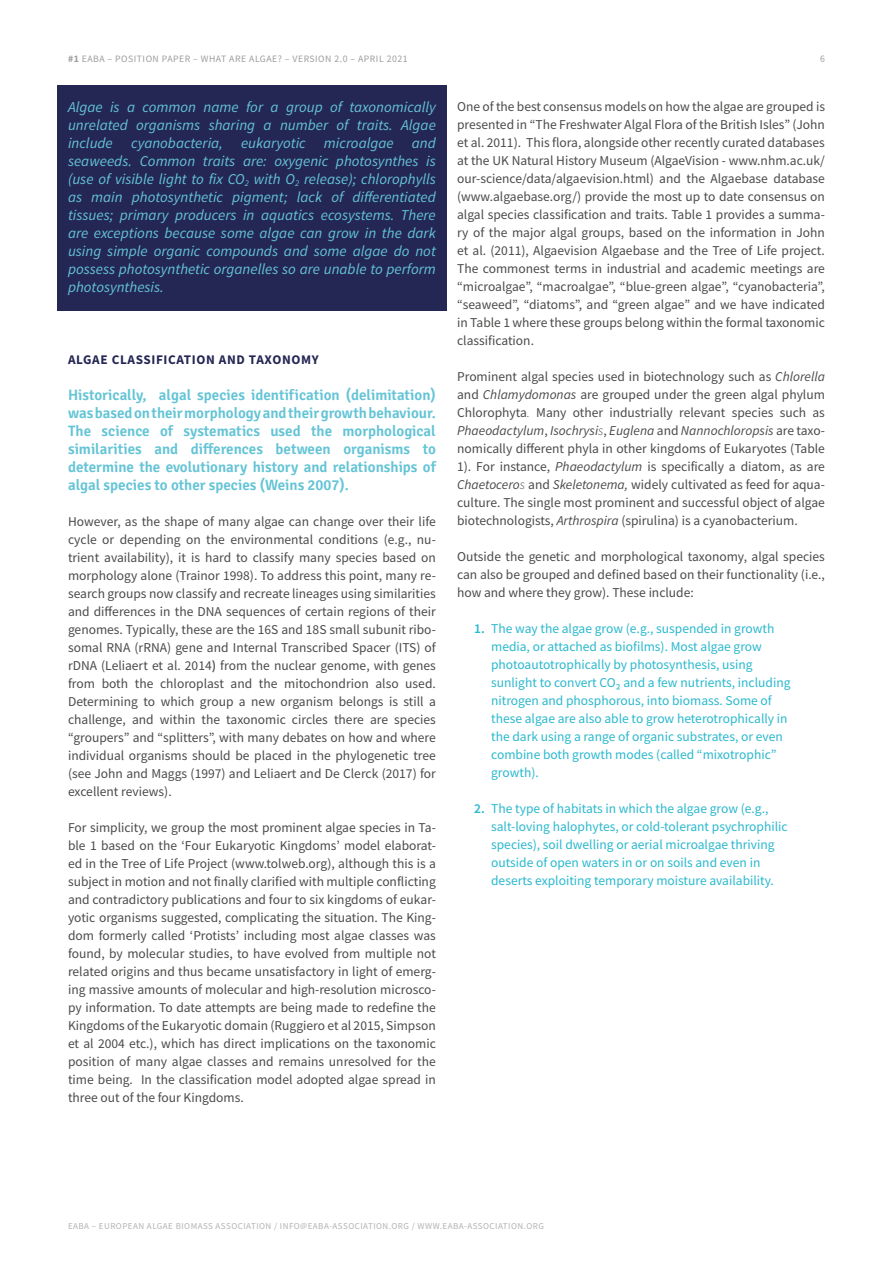
<style>
.page{position:relative;width:893px;height:1263px;background:#fff}
.page>*{position:absolute;margin:0;border:0;box-sizing:border-box;transform-origin:0 0}
.t1{font:italic 15px/18px "Source Sans Pro";color:#64c4d6;text-align:justify}
.t2{font:600 15px/18px "Signika";color:#64c4d6;text-align:justify}
.t3{font:13.5px/18px "Source Sans Pro";color:#4a4a49;text-align:justify}
.t4{font:13.5px/18px "Source Sans Pro";color:#29b8ce}
.t5{font:700 13.2px "Source Sans Pro";letter-spacing:.05em;color:#242753}
.t6{font:9.75px "Source Sans Pro";letter-spacing:.05em;color:#9d9d9c}
.t7{font:9px "Source Sans Pro";letter-spacing:.05em;color:#b3b2b2}
.s1{font-weight:700}
.s2{font-weight:600}
.s3{font-style:italic}
.s4{font-weight:300;font-style:italic}
</style>
<div class="page">
<div style="left:57px;top:85px;width:389px;height:225px;background:#242753"></div>
<p class="t6" style="left:68px;top:53px;width:341px"><span class="s1">#1</span> EABA – POSITION PAPER – WHAT ARE ALGAE? – VERSION 2.0 – APRIL 2021</p>
<p class="t6" style="left:820px;top:53px;width:6px">6</p>
<p class="t1" style="left:68px;top:97px;width:369px">Algae is a common name for a group of taxonomically unrelated organisms sharing a number of traits. Algae include cyanobacteria, eukaryotic microalgae and seaweeds. Common traits are: oxygenic photosynthes is (use of visible light to fix CO<sub>2</sub> with O<sub>2</sub> release); chlorophylls as main photosynthetic pigment; lack of differentiated tissues; primary producers in aquatics ecosystems. There are exceptions because some algae can grow in the dark using simple organic compounds and some algae do not possess photosynthetic organelles so are unable to perform photosynthesis.</p>
<p class="t5" style="left:68px;top:350px;width:252px">ALGAE CLASSIFICATION AND TAXONOMY</p>
<p class="t2" style="left:68px;top:386px;width:369px">Historically, algal species identification (delimitation) was based on their morphology and their growth behaviour.<br>The science of systematics used the morphological similarities and differences between organisms to determine the evolutionary history and relationships of algal species to other species (Weins 2007).</p>
<p class="t3" style="left:68px;top:512px;width:369px">However, as the shape of many algae can change over their life cycle or depending on the environmental conditions (e.g., nu&shy;trient availability), it is hard to classify many species based on morphology alone (Trainor 1998). To address this point, many re&shy;search groups now classify and recreate lineages using similarities and differences in the DNA sequences of certain regions of their genomes. Typically, these are the 16S and 18S small subunit ribo&shy;somal RNA (rRNA) gene and Internal Transcribed Spacer (ITS) of rDNA (Leliaert et al. 2014<span class="s2">)</span> from the nuclear genome, with genes from both the chloroplast and the mitochondrion also used.<br>Determining to which group a new organism belongs is still a challenge, and within the taxonomic circles there are species “groupers” and “splitters”, with many debates on how and where individual organisms should be placed in the phylogenetic tree (see John and Maggs (1997) and Leliaert and De Clerck (2017) for excellent reviews).</p>
<p class="t3" style="left:68px;top:818px;width:369px">For simplicity, we group the most prominent algae species in Ta&shy;ble 1 based on the ‘Four Eukaryotic Kingdoms’ model elaborat&shy;ed in the Tree of Life Project (www.tolweb.org), although this is a subject in motion and not finally clarified with multiple conflicting and contradictory publications and four to six kingdoms of eukar&shy;yotic organisms suggested, complicating the situation. The King&shy;dom formerly called ‘Protists’ including most algae classes was found, by molecular studies, to have evolved from multiple not related origins and thus became unsatisfactory in light of emerg&shy;ing massive amounts of molecular and high-resolution microsco&shy;py information. To date attempts are being made to redefine the Kingdoms of the Eukaryotic domain (Ruggiero et al 2015, Simpson et al 2004 etc.), which has direct implications on the taxonomic position of many algae classes and remains unresolved for the time being. In the classification model adopted algae spread in three out of the four Kingdoms.</p>
<p class="t3" style="left:457px;top:98px;width:369px">One of the best consensus models on how the algae are grouped is presented in “The Freshwater Algal Flora of the British Isles” (John et al. 2011). This flora, alongside other recently curated databases at the UK Natural History Museum (AlgaeVision - www.nhm.ac.uk/ our-science/data/algaevision.html) and the Algaebase database (www.algaebase.org/) provide the most up to date consensus on algal species classification and traits. Table 1 provides a summa&shy;ry of the major algal groups, based on the information in John et al. (2011), Algaevision Algaebase and the Tree of Life project.<br>The commonest terms in industrial and academic meetings are “microalgae”, “macroalgae”, “blue-green algae”, “cyanobacteria”, “seaweed”, “diatoms”, and “green algae” and we have indicated in Table 1 where these groups belong within the formal taxonomic classification.</p>
<p class="t3" style="left:457px;top:368px;width:369px">Prominent algal species used in biotechnology such as <span class="s3">Chlorella </span>and <span class="s3">Chlamydomonas</span> are grouped under the green algal phylum Chlorophyta<span class="s4">.</span> Many other industrially relevant species such as <span class="s3">Phaeodactylum</span>, <span class="s3">Isochrysi</span><span class="s4">s</span>, <span class="s3">Euglena</span> and <span class="s3">Nannochloropsis</span> are taxo&shy;nomically different phyla in other kingdoms of Eukaryotes (Table 1). For instance, <span class="s3">Phaeodactylum</span> is specifically a diatom, as are <span class="s3">Chaetocero</span><span class="s4">s</span> and <span class="s3">Skeletonema,</span> widely cultivated as feed for aqua&shy;culture. The single most prominent and successful object of algae biotechnologists, <span class="s3">Arthrospira</span> (spirulina) is a cyanobacterium.</p>
<p class="t3" style="left:457px;top:548px;width:369px">Outside the genetic and morphological taxonomy, algal species can also be grouped and defined based on their functionality (i.e., how and where they grow). These include:</p>
<p class="t4" style="left:491px;top:620px;width:301px;text-indent:-17px"><span class="s2">1.</span> The way the algae grow (e.g., suspended in growth media, or attached as biofilms). Most algae grow photoautotrophically by photosynthesis, using sunlight to convert CO₂ and a few nutrients, including nitrogen and phosphorous, into biomass. Some of these algae are also able to grow heterotrophically in the dark using a range of organic substrates, or even combine both growth modes (called “mixotrophic” growth).</p>
<p class="t4" style="left:491px;top:800px;width:298px;text-indent:-17px"><span class="s2">2.</span> The type of habitats in which the algae grow (e.g., salt-loving halophytes, or cold-tolerant psychrophilic species), soil dwelling or aerial microalgae thriving outside of open waters in or on soils and even in deserts exploiting temporary moisture availability.</p>
<p class="t7" style="left:68px;top:1220px;width:477px">EABA – EUROPEAN ALGAE BIOMASS ASSOCIATION / INFO@EABA-ASSOCIATION.ORG / WWW.EABA-ASSOCIATION.ORG</p>
</div>
